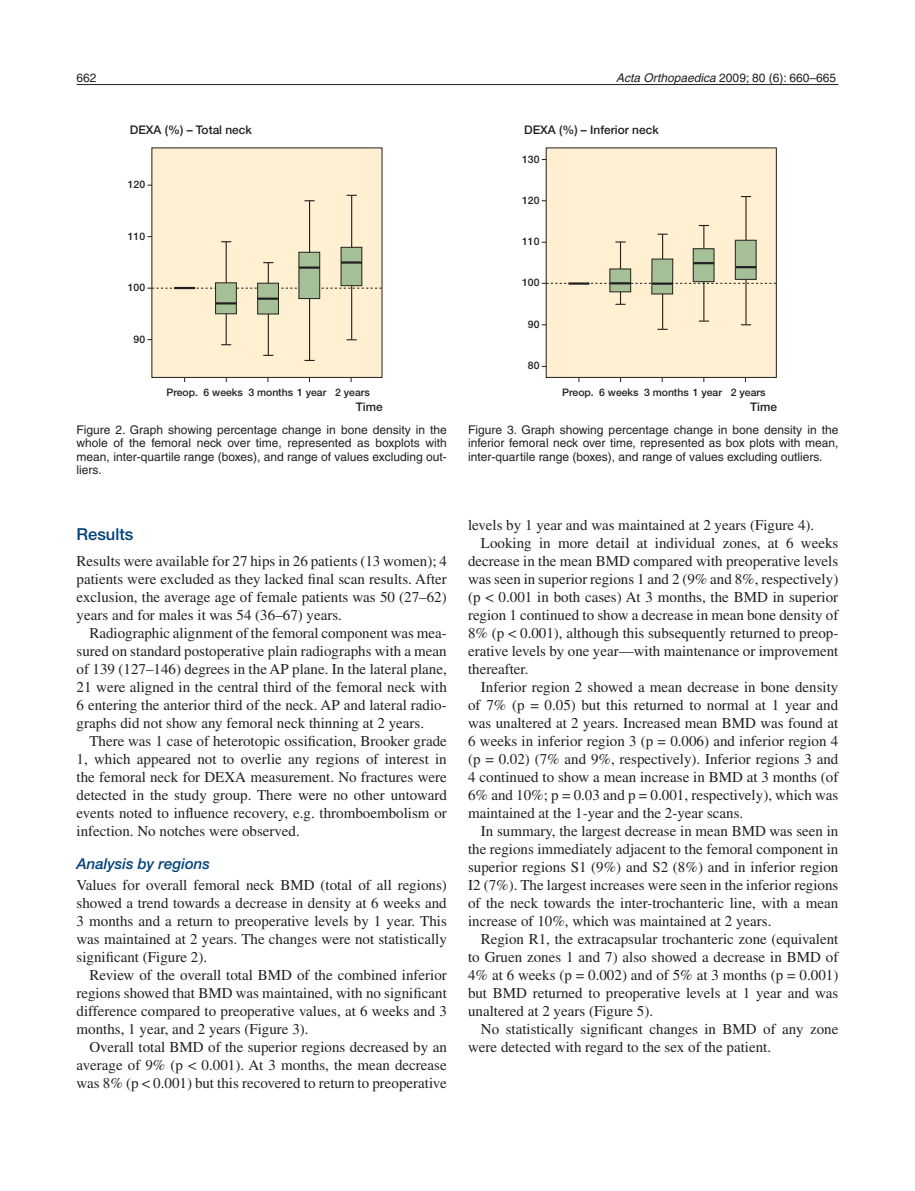
<style>
.page{position:relative;width:915px;height:1191px;background:#fff}
.page>*{position:absolute;margin:0;border:0;box-sizing:border-box;transform-origin:0 0}
._2-Rubrik{font:500 16.5px "Helvetica Neue";color:#004279}
._5-Brödtext{font:15px/18px "Times";color:#231f20;text-align:justify}
._4-Brödstart{font:15px/18px "Times";color:#231f20;text-align:justify}
._3-Underrubrik{font:italic 500 15px "Helvetica Neue";color:#004279}
._6-Figurtext{font:12px/13.5px "Helvetica";color:#231f20;text-align:justify}
.t1{font:500 11.85px "Helvetica Neue";color:#231f20}
.t2{font:500 10.35px "Helvetica Neue";color:#231f20}
.s1{font-style:italic}
</style>
<div class="page">
<hr style="left:77px;top:84px;width:761px;height:1px;background:#231f20">
<div style="left:152px;top:148px;width:230px;height:229px;background:#fef0d0"></div>
<hr style="left:225px;top:242px;width:2px;height:102px;background:#231f20">
<div style="left:215px;top:282px;width:21px;height:32px;background:#a5c097;border:1px solid #231f20"></div>
<hr style="left:215px;top:302px;width:21px;height:2px;background:#231f20">
<hr style="left:268px;top:262px;width:1px;height:93px;background:#231f20">
<div style="left:257px;top:283px;width:22px;height:31px;background:#a5c097;border:1px solid #231f20"></div>
<hr style="left:257px;top:297px;width:21px;height:3px;background:#231f20">
<hr style="left:309px;top:201px;width:1px;height:159px;background:#231f20">
<div style="left:298px;top:252px;width:22px;height:47px;background:#a5c097;border:1px solid #231f20"></div>
<hr style="left:299px;top:266px;width:21px;height:3px;background:#231f20">
<hr style="left:351px;top:195px;width:1px;height:145px;background:#231f20">
<div style="left:340px;top:247px;width:22px;height:39px;background:#a5c097;border:1px solid #231f20"></div>
<hr style="left:341px;top:261px;width:21px;height:3px;background:#231f20">
<hr style="left:174px;top:287px;width:21px;height:2px;background:#231f20">
<svg style="left:147px;top:288px;width:235px;height:1px"></svg>
<div style="left:546px;top:148px;width:230px;height:229px;background:#fef0d0"></div>
<hr style="left:619px;top:242px;width:2px;height:62px;background:#231f20">
<div style="left:609px;top:269px;width:21px;height:23px;background:#a5c097"></div>
<hr style="left:609px;top:282px;width:21px;height:2px;background:#231f20">
<hr style="left:661px;top:234px;width:2px;height:95px;background:#231f20">
<div style="left:651px;top:259px;width:21px;height:35px;background:#a5c097"></div>
<hr style="left:651px;top:282px;width:21px;height:3px;background:#231f20">
<hr style="left:703px;top:225px;width:1px;height:96px;background:#231f20">
<div style="left:692px;top:248px;width:22px;height:34px;background:#a5c097;border:1px solid #231f20"></div>
<svg style="left:698px;top:320px;width:10px;height:2px"></svg>
<hr style="left:693px;top:262px;width:21px;height:2px;background:#231f20">
<hr style="left:745px;top:196px;width:1px;height:129px;background:#231f20">
<div style="left:734px;top:240px;width:22px;height:40px;background:#a5c097;border:1px solid #231f20"></div>
<hr style="left:735px;top:266px;width:21px;height:2px;background:#231f20">
<hr style="left:568px;top:282px;width:21px;height:3px;background:#231f20">
<svg style="left:541px;top:283px;width:235px;height:1px"></svg>
<p class="_6-Figurtext" style="left:77px;top:71px;width:22px">662</p>
<p class="_6-Figurtext" style="left:615px;top:71px;width:222px"><span class="s1">Acta Orthopaedica</span> 2009; 80 (6): 660–665</p>
<p class="t1" style="left:130px;top:122px;width:123px">DEXA (%) – Total neck</p>
<p class="t2" style="left:128px;top:178px;width:19px">120</p>
<p class="t2" style="left:128px;top:230px;width:19px">110</p>
<p class="t2" style="left:128px;top:281px;width:19px">100</p>
<p class="t2" style="left:134px;top:333px;width:13px">90</p>
<p class="t2" style="left:166px;top:386px;width:205px">Preop. 6 weeks 3 months 1 year 2 years</p>
<p class="t1" style="left:355px;top:400px;width:28px">Time</p>
<p class="_6-Figurtext" style="left:77px;top:423px;width:371px">Figure 2. Graph showing percentage change in bone density in the whole of the femoral neck over time, represented as boxplots with mean, inter-quartile range (boxes), and range of values excluding out&shy;liers.</p>
<p class="_2-Rubrik" style="left:77px;top:524px;width:58px">Results</p>
<p class="_4-Brödstart" style="left:77px;top:551px;width:371px">Results were available for 27 hips in 26 patients (13 women); 4 patients were excluded as they lacked final scan results. After exclusion, the average age of female patients was 50 (27–62) years and for males it was 54 (36–67) years.</p>
<p class="_5-Brödtext" style="left:77px;top:623px;width:371px;text-indent:13px">Radiographic alignment of the femoral component was mea&shy;sured on standard postoperative plain radiographs with a mean of 139 (127–146) degrees in the AP plane. In the lateral plane, 21 were aligned in the central third of the femoral neck with 6 entering the anterior third of the neck. AP and lateral radio&shy;graphs did not show any femoral neck thinning at 2 years.</p>
<p class="_5-Brödtext" style="left:77px;top:731px;width:371px;text-indent:13px">There was 1 case of heterotopic ossification, Brooker grade 1, which appeared not to overlie any regions of interest in the femoral neck for DEXA measurement. No fractures were detected in the study group. There were no other untoward events noted to influence recovery, e.g. thromboembolism or infection. No notches were observed.</p>
<p class="_3-Underrubrik" style="left:77px;top:854px;width:135px">Analysis by regions</p>
<p class="_4-Brödstart" style="left:77px;top:875px;width:371px">Values for overall femoral neck BMD (total of all regions) showed a trend towards a decrease in density at 6 weeks and 3 months and a return to preoperative levels by 1 year. This was maintained at 2 years. The changes were not statistically significant (Figure 2).</p>
<p class="_5-Brödtext" style="left:77px;top:965px;width:371px;text-indent:13px">Review of the overall total BMD of the combined inferior regions showed that BMD was maintained, with no significant difference compared to preoperative values, at 6 weeks and 3 months, 1 year, and 2 years (Figure 3).</p>
<p class="_5-Brödtext" style="left:77px;top:1037px;width:371px;text-indent:13px">Overall total BMD of the superior regions decreased by an average of 9% (p &lt; 0.001). At 3 months, the mean decrease was 8% (p &lt; 0.001) but this recovered to return to preoperative</p>
<p class="t1" style="left:524px;top:122px;width:136px">DEXA (%) – Inferior neck</p>
<p class="t2" style="left:522px;top:153px;width:19px">130</p>
<p class="t2" style="left:522px;top:194px;width:19px">120</p>
<p class="t2" style="left:522px;top:235px;width:19px">110</p>
<p class="t2" style="left:522px;top:276px;width:19px">100</p>
<p class="t2" style="left:527px;top:318px;width:13px">90</p>
<p class="t2" style="left:527px;top:359px;width:13px">80</p>
<p class="t2" style="left:562px;top:386px;width:205px">Preop. 6 weeks 3 months 1 year 2 years</p>
<p class="t1" style="left:749px;top:400px;width:28px">Time</p>
<p class="_6-Figurtext" style="left:468px;top:423px;width:371px">Figure 3. Graph showing percentage change in bone density in the inferior femoral neck over time, represented as box plots with mean, inter-quartile range (boxes), and range of values excluding outliers.</p>
<p class="_5-Brödtext" style="left:468px;top:515px;width:347px">levels by 1 year and was maintained at 2 years (Figure 4).</p>
<p class="_5-Brödtext" style="left:468px;top:533px;width:371px;text-indent:13px">Looking in more detail at individual zones, at 6 weeks decrease in the mean BMD compared with preoperative levels was seen in superior regions 1 and 2 (9% and 8%, respectively) (p &lt; 0.001 in both cases) At 3 months, the BMD in superior region 1 continued to show a decrease in mean bone density of 8% (p &lt; 0.001), although this subsequently returned to preop&shy;erative levels by one year—with maintenance or improvement thereafter.</p>
<p class="_5-Brödtext" style="left:468px;top:677px;width:371px;text-indent:13px">Inferior region 2 showed a mean decrease in bone density of 7% (p = 0.05) but this returned to normal at 1 year and was unaltered at 2 years. Increased mean BMD was found at 6 weeks in inferior region 3 (p = 0.006) and inferior region 4 (p = 0.02) (7% and 9%, respectively). Inferior regions 3 and 4 continued to show a mean increase in BMD at 3 months (of 6% and 10%; p = 0.03 and p = 0.001, respectively), which was maintained at the 1-year and the 2-year scans.</p>
<p class="_5-Brödtext" style="left:468px;top:821px;width:371px;text-indent:13px">In summary, the largest decrease in mean BMD was seen in the regions immediately adjacent to the femoral component in superior regions S1 (9%) and S2 (8%) and in inferior region I2 (7%). The largest increases were seen in the inferior regions of the neck towards the inter-trochanteric line, with a mean increase of 10%, which was maintained at 2 years.</p>
<p class="_5-Brödtext" style="left:468px;top:929px;width:371px;text-indent:13px">Region R1, the extracapsular trochanteric zone (equivalent to Gruen zones 1 and 7) also showed a decrease in BMD of 4% at 6 weeks (p = 0.002) and of 5% at 3 months (p = 0.001) but BMD returned to preoperative levels at 1 year and was unaltered at 2 years (Figure 5).</p>
<p class="_5-Brödtext" style="left:468px;top:1019px;width:371px;text-indent:13px">No statistically significant changes in BMD of any zone were detected with regard to the sex of the patient.</p>
</div>
